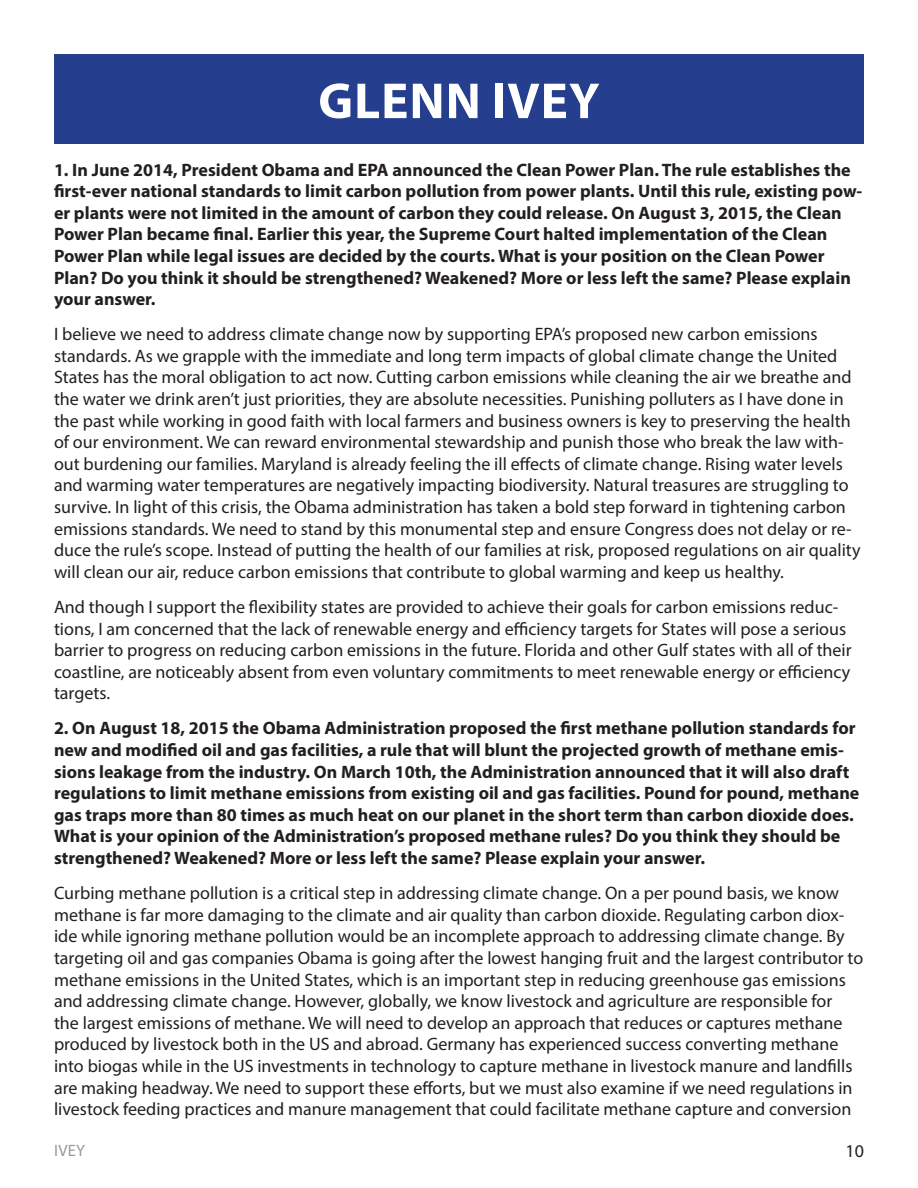
<style>
.page{position:relative;width:918px;height:1188px;background:#fff}
.page>*{position:absolute;margin:0;border:0;box-sizing:border-box;transform-origin:0 0}
.t1{font:700 51px "Myriad Pro";letter-spacing:.02em;color:#fff}
.Answers{font:18px/21.6px "Myriad Pro";color:#231f20}
.Questions{font:700 18px/21.6px "Myriad Pro";color:#231f20}
.t2{font:16.5px "Myriad Pro";color:#97999c}
</style>
<div class="page">
<div style="left:54px;top:54px;width:810px;height:90px;background:#253f8e"></div>
<p class="t1" style="left:318px;top:68px;width:283px">GLENN IVEY</p>
<p class="Questions" style="left:54px;top:158px;width:810px">1. In June 2014, President Obama and EPA announced the Clean Power Plan. The rule establishes the first-ever national standards to limit carbon pollution from power plants. Until this rule, existing pow&shy;er plants were not limited in the amount of carbon they could release. On August 3, 2015, the Clean Power Plan became final. Earlier this year, the Supreme Court halted implementation of the Clean Power Plan while legal issues are decided by the courts. What is your position on the Clean Power Plan? Do you think it should be strengthened? Weakened? More or less left the same? Please explain your answer.</p>
<p class="Answers" style="left:54px;top:323px;width:808px">I believe we need to address climate change now by supporting EPA’s proposed new carbon emissions standards. As we grapple with the immediate and long term impacts of global climate change the United States has the moral obligation to act now. Cutting carbon emissions while cleaning the air we breathe and the water we drink aren’t just priorities, they are absolute necessities. Punishing polluters as I have done in the past while working in good faith with local farmers and business owners is key to preserving the health of our environment. We can reward environmental stewardship and punish those who break the law with&shy;out burdening our families. Maryland is already feeling the ill effects of climate change. Rising water levels and warming water temperatures are negatively impacting biodiversity. Natural treasures are struggling to survive. In light of this crisis, the Obama administration has taken a bold step forward in tightening carbon emissions standards. We need to stand by this monumental step and ensure Congress does not delay or re&shy;duce the rule’s scope. Instead of putting the health of our families at risk, proposed regulations on air quality will clean our air, reduce carbon emissions that contribute to global warming and keep us healthy.</p>
<p class="Answers" style="left:54px;top:596px;width:799px">And though I support the flexibility states are provided to achieve their goals for carbon emissions reduc&shy;tions, I am concerned that the lack of renewable energy and efficiency targets for States will pose a serious barrier to progress on reducing carbon emissions in the future. Florida and other Gulf states with all of their coastline, are noticeably absent from even voluntary commitments to meet renewable energy or efficiency targets.</p>
<p class="Questions" style="left:54px;top:717px;width:807px">2. On August 18, 2015 the Obama Administration proposed the first methane pollution standards for new and modified oil and gas facilities, a rule that will blunt the projected growth of methane emis&shy;sions leakage from the industry. On March 10th, the Administration announced that it will also draft regulations to limit methane emissions from existing oil and gas facilities. Pound for pound, methane gas traps more than 80 times as much heat on our planet in the short term than carbon dioxide does.<br>What is your opinion of the Administration’s proposed methane rules? Do you think they should be strengthened? Weakened? More or less left the same? Please explain your answer.</p>
<p class="Answers" style="left:54px;top:882px;width:811px">Curbing methane pollution is a critical step in addressing climate change. On a per pound basis, we know methane is far more damaging to the climate and air quality than carbon dioxide. Regulating carbon diox&shy;ide while ignoring methane pollution would be an incomplete approach to addressing climate change. By targeting oil and gas companies Obama is going after the lowest hanging fruit and the largest contributor to methane emissions in the United States, which is an important step in reducing greenhouse gas emissions and addressing climate change. However, globally, we know livestock and agriculture are responsible for<br>the largest emissions of methane. We will need to develop an approach that reduces or captures methane produced by livestock both in the US and abroad. Germany has experienced success converting methane into biogas while in the US investments in technology to capture methane in livestock manure and landfills are making headway. We need to support these efforts, but we must also examine if we need regulations in livestock feeding practices and manure management that could facilitate methane capture and conversion</p>
<p class="t2" style="left:54px;top:1140px;width:33px">IVEY</p>
<p class="Answers" style="left:846px;top:1140px;width:20px">10</p>
</div>
